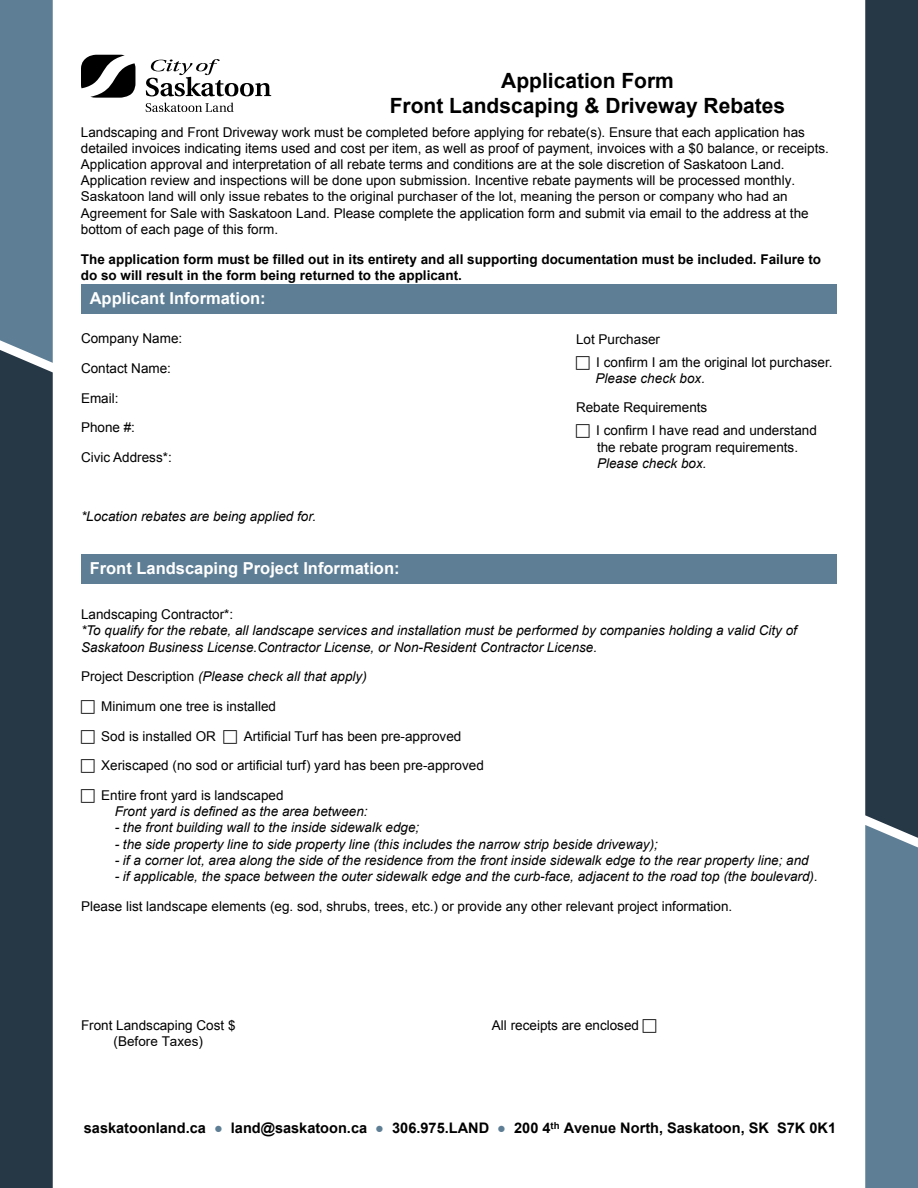
<style>
.page{position:relative;width:918px;height:1188px;background:#fff}
.page>*{position:absolute;margin:0;border:0;box-sizing:border-box;transform-origin:0 0}
.t1{font:700 21px/25.2px "Arial";color:#000;text-align:center}
.t2{font:700 16.5px "Arial";color:#fff}
.t3{font:700 14.55px "Arial";color:#000}
.t4{font:13.5px/16.2px "Arial";color:#000}
.t5{font:italic 13.5px/16.2px "Arial";color:#000}
.t6{font:700 13.5px/16.2px "Arial";color:#000}
.s1{font-style:normal}
.s2{color:#5e7e95}
.s3{font-style:inherit}
</style>
<div class="page">
<div style="left:0;top:363px;width:53px;height:825px;background:#263746"></div>
<div style="left:0;top:0;width:53px;height:363px;background:#5e7e95"></div>
<div style="left:865px;top:0;width:53px;height:825px;background:#263746"></div>
<div style="left:865px;top:825px;width:53px;height:363px;background:#5e7e95"></div>
<svg style="left:81px;top:55px;width:54px;height:43px"></svg>
<svg style="left:146px;top:59px;width:125px;height:37px"></svg>
<svg style="left:146px;top:103px;width:88px;height:9px"></svg>
<div style="left:81px;top:285px;width:755px;height:29px;background:#5e7e95"></div>
<div style="left:81px;top:555px;width:755px;height:29px;background:#5e7e95"></div>
<h1 class="t1" style="left:390px;top:68px;width:397px">Application Form<br>Front Landscaping &amp; Driveway Rebates</h1>
<p class="t4" style="left:81px;top:124px;width:750px">Landscaping and Front Driveway work must be completed before applying for rebate(s). Ensure that each application has detailed invoices indicating items used and cost per item, as well as proof of payment, invoices with a $0 balance, or receipts.<br>Application approval and interpretation of all rebate terms and conditions are at the sole discretion of Saskatoon Land.<br>Application review and inspections will be done upon submission. Incentive rebate payments will be processed monthly.<br>Saskatoon land will only issue rebates to the original purchaser of the lot, meaning the person or company who had an Agreement for Sale with Saskatoon Land. Please complete the application form and submit via email to the address at the bottom of each page of this form.</p>
<p class="t6" style="left:81px;top:251px;width:742px">The application form must be filled out in its entirety and all supporting documentation must be included. Failure to do so will result in the form being returned to the applicant.</p>
<p class="t2" style="left:90px;top:287px;width:178px">Applicant Information:</p>
<p class="t4" style="left:81px;top:324px;width:103px;line-height:29.7px">Company Name:<br>Contact Name:<br>Email:</p>
<p class="t4" style="left:81px;top:420px;width:56px">Phone #:</p>
<p class="t4" style="left:81px;top:449px;width:92px">Civic Address*:</p>
<p class="t4" style="left:596px;top:328px;width:238px;line-height:23px;text-indent:-20px">Lot Purchaser<br>I confirm I am the original lot purchaser.</p>
<p class="t5" style="left:596px;top:370px;width:111px">Please check box.</p>
<p class="t4" style="left:596px;top:396px;width:222px;line-height:23px;text-indent:-20px">Rebate Requirements<br>I confirm I have read and understand</p>
<p class="t4" style="left:597px;top:439px;width:203px">the rebate program requirements.</p>
<p class="t5" style="left:597px;top:455px;width:111px">Please check box.</p>
<p class="t5" style="left:81px;top:509px;width:237px">*Location rebates are being applied for.</p>
<p class="t2" style="left:90px;top:557px;width:311px">Front Landscaping Project Information:</p>
<p class="t4" style="left:81px;top:606px;width:154px">Landscaping Contractor*:</p>
<p class="t5" style="left:81px;top:623px;width:718px">*To qualify for the rebate, all landscape services and installation must be performed by companies holding a valid City of<br>Saskatoon Business License.Contractor License, or Non-Resident Contractor License.</p>
<p class="t5" style="left:81px;top:669px;width:287px"><span class="s1">Project Description</span> (Please check all that apply)</p>
<p class="t4" style="left:101px;top:691px;width:176px;line-height:29.7px">Minimum one tree is installed<br>Sod is installed OR</p>
<p class="t4" style="left:101px;top:721px;width:384px;line-height:29.7px;text-indent:143px">Artificial Turf has been pre-approved<br>Xeriscaped (no sod or artificial turf) yard has been pre-approved</p>
<p class="t4" style="left:101px;top:787px;width:184px">Entire front yard is landscaped</p>
<p class="t5" style="left:115px;top:804px;width:254px">Front yard is defined as the area between:</p>
<p class="t5" style="left:115px;top:820px;width:306px">- the front building wall to the inside sidewalk edge;</p>
<p class="t5" style="left:115px;top:836px;width:545px">- the side property line to side property line (this includes the narrow strip beside driveway);</p>
<p class="t5" style="left:115px;top:852px;width:696px">- if a corner lot, area along the side of the residence from the front inside sidewalk edge to the rear property line; and</p>
<p class="t5" style="left:115px;top:868px;width:705px">- if applicable, the space between the outer sidewalk edge and the curb-face, adjacent to the road top (the boulevard).</p>
<p class="t4" style="left:81px;top:898px;width:653px">Please list landscape elements (eg. sod, shrubs, trees, etc.) or provide any other relevant project information.</p>
<p class="t4" style="left:492px;top:1017px;width:149px">All receipts are enclosed</p>
<p class="t3" style="left:84px;top:1119px;width:754px">saskatoonland.ca <span class="s2">●</span> land@saskatoon.ca <span class="s2">●</span> 306.975.LAND <span class="s2">●</span> <span class="s3">200 4</span><sup>th</sup> Avenue North, Saskatoon, SK S7K <span class="s3">0K1</span></p>
</div>
